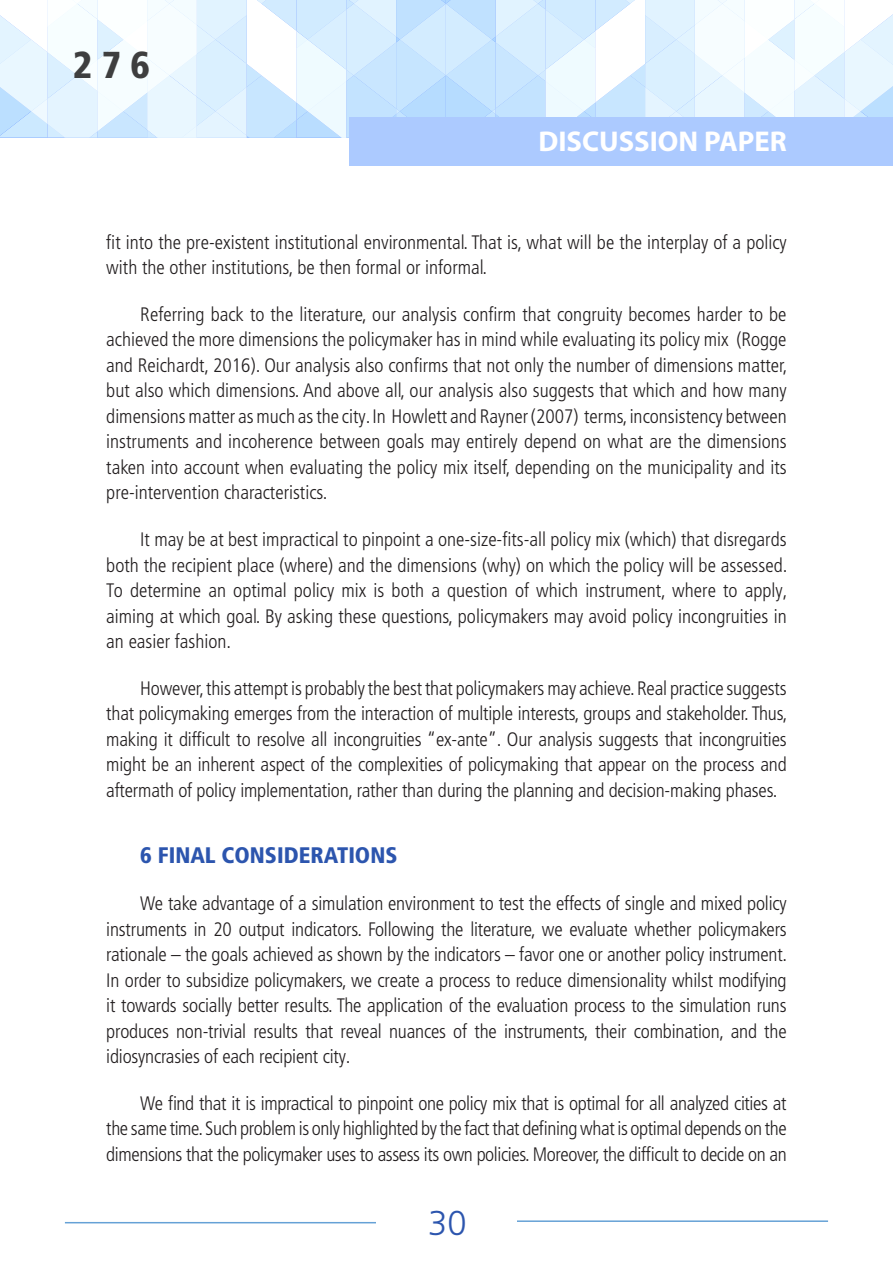
<style>
.page{position:relative;width:893px;height:1263px;background:#fff}
.page>*{position:absolute;margin:0;border:0;box-sizing:border-box;transform-origin:0 0}
.t1{font:900 condensed 37.5px "Frutiger LT Pro";color:#3e3e3f}
.t2{font:300 34.5px "Frutiger LT Pro";color:#2c55ae}
.t3{font:700 28.65px "Myriad Pro";color:#fff}
.titulo_1{font:900 condensed 22.5px "Frutiger LT Pro";color:#2c55ae}
.texto_corrido{font:300 condensed 19.5px/25.5px "Frutiger LT Pro";color:#231f20;text-align:justify}
</style>
<div class="page">
<svg style="left:0;top:0;width:893px;height:138px"></svg>
<div style="left:349px;top:117px;width:544px;height:49px;background:#accaff"></div>
<hr style="left:517px;top:1220px;width:311px;height:2px;background:#65a1d6">
<hr style="left:65px;top:1222px;width:311px;height:1px;background:#65a1d6">
<h1 class="t1" style="left:73px;top:42px;width:79px">276</h1>
<h3 class="t3" style="left:538px;top:122px;width:250px">DISCUSSION PAPER</h3>
<p class="texto_corrido" style="left:106px;top:229px;width:682px">fit into the pre-existent institutional environmental. That is, what will be the interplay of a policy with the other institutions, be then formal or informal.</p>
<p class="texto_corrido" style="left:106px;top:301px;width:683px;text-indent:34px">Referring back to the literature, our analysis confirm that congruity becomes harder to be achieved the more dimensions the policymaker has in mind while evaluating its policy mix (Rogge and Reichardt, 2016). Our analysis also confirms that not only the number of dimensions matter, but also which dimensions. And above all, our analysis also suggests that which and how many dimensions matter as much as the city. In Howlett and Rayner (2007) terms, inconsistency between instruments and incoherence between goals may entirely depend on what are the dimensions taken into account when evaluating the policy mix itself, depending on the municipality and its pre-intervention characteristics.</p>
<p class="texto_corrido" style="left:106px;top:527px;width:683px;text-indent:34px">It may be at best impractical to pinpoint a one-size-fits-all policy mix (which) that disregards both the recipient place (where) and the dimensions (why) on which the policy will be assessed.<br>To determine an optimal policy mix is both a question of which instrument, where to apply, aiming at which goal. By asking these questions, policymakers may avoid policy incongruities in an easier fashion.</p>
<p class="texto_corrido" style="left:106px;top:675px;width:682px;text-indent:34px">However, this attempt is probably the best that policymakers may achieve. Real practice suggests that policymaking emerges from the interaction of multiple interests, groups and stakeholder. Thus, making it difficult to resolve all incongruities “ex-ante”. Our analysis suggests that incongruities might be an inherent aspect of the complexities of policymaking that appear on the process and aftermath of policy implementation, rather than during the planning and decision-making phases.</p>
<p class="titulo_1" style="left:140px;top:842px;width:259px">6 FINAL CONSIDERATIONS</p>
<p class="texto_corrido" style="left:106px;top:891px;width:682px;text-indent:34px">We take advantage of a simulation environment to test the effects of single and mixed policy instruments in 20 output indicators. Following the literature, we evaluate whether policymakers rationale – the goals achieved as shown by the indicators – favor one or another policy instrument.<br>In order to subsidize policymakers, we create a process to reduce dimensionality whilst modifying it towards socially better results. The application of the evaluation process to the simulation runs produces non-trivial results that reveal nuances of the instruments, their combination, and the idiosyncrasies of each recipient city.</p>
<p class="texto_corrido" style="left:106px;top:1091px;width:682px;text-indent:34px">We find that it is impractical to pinpoint one policy mix that is optimal for all analyzed cities at the same time. Such problem is only highlighted by the fact that defining what is optimal depends on the dimensions that the policymaker uses to assess its own policies. Moreover, the difficult to decide on an</p>
<h2 class="t2" style="left:428px;top:1203px;width:40px">30</h2>
</div>
